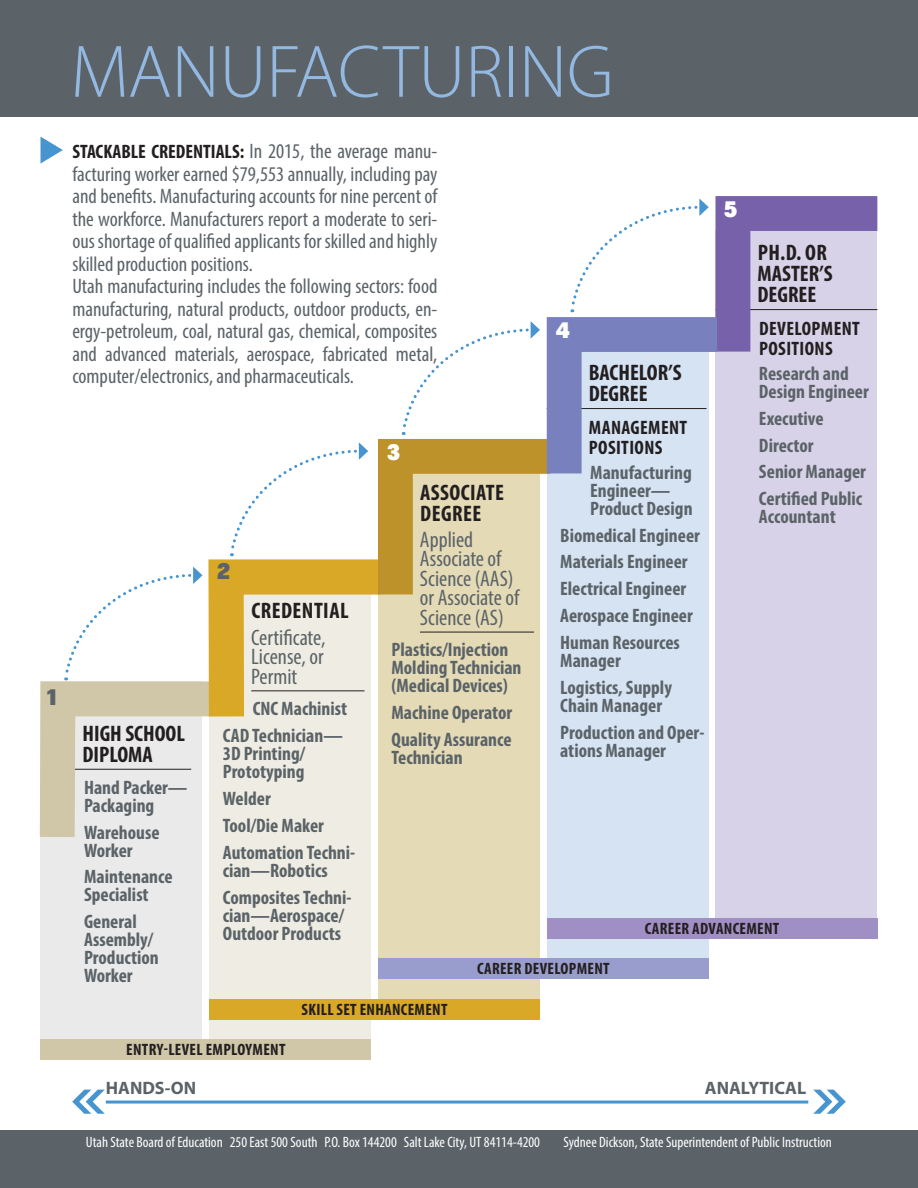
<style>
.page{position:relative;width:918px;height:1188px;background:#fff}
.page>*{position:absolute;margin:0;border:0;box-sizing:border-box;transform-origin:0 0}
.t1{font:300 75px "Myriad Pro";color:#93b8e1}
.t2{font:condensed 22.5px/19.5px "Myriad Pro";color:#5b6368;text-align:justify}
.t3{font:700 condensed 22.5px/21px "Myriad Pro";color:#231f20}
.t4{font:700 condensed 22.5px/21px "Myriad Pro";letter-spacing:.02em;color:#231f20}
.t5{font:21.9px "Fortana";color:#5b6368}
.t6{font:21.75px "Fortana";color:#fff}
.t7{font:21.75px "Fortana";color:#5b6368}
.t8{font:condensed 21px/22.5px "Myriad Pro";color:#5b6368}
.t9{font:700 condensed 19.5px/26.8px "Myriad Pro";color:#5b6368}
.t10{font:700 condensed 19.5px/19.5px "Myriad Pro";letter-spacing:.02em;color:#231f20}
.t11{font:700 18px "Myriad Pro";color:#5b6368}
.t12{font:700 condensed 16.5px "Myriad Pro";letter-spacing:.02em;color:#231f20}
.t13{font:condensed 15px "Myriad Pro";color:#fff}
.s1{font-weight:700;font-size:19.5px;color:#231f20}
</style>
<div class="page">
<div style="left:0;top:0;width:918px;height:117px;background:#5b6368"></div>
<div style="left:40px;top:681px;width:162px;height:359px;background:#eaeaea"></div>
<div style="left:716px;top:230px;width:162px;height:688px;background:#d7d2e7"></div>
<div style="left:548px;top:344px;width:161px;height:614px;background:#d6e3f3"></div>
<div style="left:209px;top:593px;width:162px;height:447px;background:#efede3"></div>
<div style="left:378px;top:453px;width:162px;height:564px;background:#e4dab6"></div>
<svg style="left:67px;top:574px;width:124px;height:90px"></svg>
<svg style="left:233px;top:442px;width:128px;height:100px"></svg>
<svg style="left:404px;top:328px;width:125px;height:94px"></svg>
<svg style="left:573px;top:205px;width:125px;height:94px"></svg>
<svg style="left:41px;top:137px;width:22px;height:26px"></svg>
<hr style="left:420px;top:632px;width:114px;height:1px;background:#231f20">
<div style="left:40px;top:1039px;width:331px;height:21px;background:#cfc7a8"></div>
<div style="left:378px;top:958px;width:331px;height:21px;background:#999dcd"></div>
<div style="left:209px;top:999px;width:331px;height:20px;background:#d8a826"></div>
<div style="left:0;top:1130px;width:918px;height:58px;background:#5b6368"></div>
<hr style="left:106px;top:1101px;width:702px;height:3px;background:#4695d0">
<svg style="left:813px;top:1090px;width:33px;height:24px"></svg>
<svg style="left:72px;top:1090px;width:33px;height:24px"></svg>
<div style="left:547px;top:918px;width:331px;height:20px;background:#a08fc4"></div>
<svg style="left:39px;top:664px;width:153px;height:173px"></svg>
<svg style="left:191px;top:542px;width:174px;height:210px"></svg>
<svg style="left:361px;top:424px;width:187px;height:205px"></svg>
<svg style="left:699px;top:196px;width:179px;height:190px"></svg>
<svg style="left:529px;top:300px;width:223px;height:208px"></svg>
<h1 class="t1" style="left:70px;top:27px;width:545px">MANUFACTURING</h1>
<p class="t7" style="left:46px;top:685px;width:15px">1</p>
<p class="t8" style="left:72px;top:140px;width:367px"><span class="s1">STACKABLE CREDENTIALS:</span> In 2015, the average manu&shy;facturing worker earned $79,553 annually, including pay and benefits. Manufacturing accounts for nine percent of the workforce. Manufacturers report a moderate to seri&shy;ous shortage of qualified applicants for skilled and highly skilled production positions.<br>Utah manufacturing includes the following sectors: food manufacturing, natural products, outdoor products, en&shy;ergy-petroleum, coal, natural gas, chemical, composites and advanced materials, aerospace, fabricated metal, computer/electronics, and pharmaceuticals.</p>
<p class="t6" style="left:724px;top:197px;width:15px">5</p>
<p class="t3" style="left:757px;top:242px;width:77px">PH.D. OR<br>MASTER’S<br>DEGREE</p>
<p class="t10" style="left:759px;top:319px;width:102px">DEVELOPMENT<br>POSITIONS</p>
<p class="t9" style="left:759px;top:364px;width:111px;line-height:18px">Research and<br>Design Engineer</p>
<p class="t9" style="left:759px;top:404px;width:109px">Executive<br>Director<br>Senior Manager<br>Certified Public</p>
<p class="t9" style="left:759px;top:503px;width:78px">Accountant</p>
<p class="t6" style="left:556px;top:319px;width:15px">4</p>
<p class="t3" style="left:589px;top:362px;width:94px">BACHELOR’S<br>DEGREE</p>
<p class="t10" style="left:589px;top:418px;width:100px">MANAGEMENT<br>POSITIONS</p>
<p class="t9" style="left:590px;top:463px;width:104px;line-height:18px">Manufacturing<br>Engineer—<br>Product Design</p>
<p class="t9" style="left:560px;top:521px;width:141px">Biomedical Engineer<br>Materials Engineer<br>Electrical Engineer<br>Aerospace Engineer<br>Human Resources</p>
<p class="t9" style="left:560px;top:647px;width:113px">Manager<br>Logistics, Supply</p>
<p class="t9" style="left:560px;top:692px;width:146px">Chain Manager<br>Production and Oper-</p>
<p class="t9" style="left:560px;top:737px;width:107px">ations Manager</p>
<p class="t6" style="left:387px;top:440px;width:15px">3</p>
<p class="t4" style="left:420px;top:481px;width:85px">ASSOCIATE<br>DEGREE</p>
<p class="t2" style="left:420px;top:529px;width:101px;text-align:left">Applied<br>Associate of<br>Science (AAS) or Associate of<br>Science (AS)</p>
<p class="t9" style="left:392px;top:641px;width:132px;line-height:18px">Plastics/Injection<br>Molding Technician (Medical Devices)</p>
<p class="t9" style="left:392px;top:699px;width:122px">Machine Operator<br>Quality Assurance</p>
<p class="t9" style="left:392px;top:744px;width:73px">Technician</p>
<p class="t5" style="left:217px;top:559px;width:15px">2</p>
<p class="t4" style="left:251px;top:600px;width:99px">CREDENTIAL</p>
<p class="t2" style="left:251px;top:627px;width:76px">Certificate, License, or Permit</p>
<p class="t9" style="left:223px;top:695px;width:126px;text-align:right">CNC Machinist<br>CAD Technician—</p>
<p class="t9" style="left:223px;top:744px;width:84px;line-height:18px">3D Printing/<br>Prototyping</p>
<p class="t9" style="left:223px;top:785px;width:134px">Welder<br>Tool/Die Maker<br>Automation Techni-</p>
<p class="t9" style="left:223px;top:857px;width:130px">cian—Robotics<br>Composites Techni-</p>
<p class="t9" style="left:223px;top:906px;width:123px;line-height:18px">cian—Aerospace/<br>Outdoor Products</p>
<p class="t3" style="left:82px;top:723px;width:104px">HIGH SCHOOL<br>DIPLOMA</p>
<p class="t9" style="left:84px;top:778px;width:105px;line-height:18px">Hand Packer—<br>Packaging</p>
<p class="t9" style="left:84px;top:823px;width:77px;line-height:18px">Warehouse<br>Worker</p>
<p class="t9" style="left:84px;top:868px;width:90px;line-height:18px">Maintenance<br>Specialist</p>
<p class="t9" style="left:84px;top:912px;width:76px;line-height:18px">General<br>Assembly/<br>Production<br>Worker</p>
<p class="t12" style="left:645px;top:918px;width:136px">CAREER ADVANCEMENT</p>
<p class="t12" style="left:477px;top:959px;width:134px">CAREER DEVELOPMENT</p>
<p class="t12" style="left:126px;top:1039px;width:161px">ENTRY-LEVEL EMPLOYMENT</p>
<p class="t12" style="left:302px;top:999px;width:147px">SKILL SET ENHANCEMENT</p>
<p class="t11" style="left:106px;top:1076px;width:92px">HANDS-ON</p>
<p class="t11" style="left:705px;top:1076px;width:103px">ANALYTICAL</p>
<p class="t13" style="left:86px;top:1133px;width:456px">Utah State Board of Education 250 East 500 South P.O. Box 144200 Salt Lake City, UT 84114-4200</p>
<p class="t13" style="left:564px;top:1133px;width:270px">Sydnee Dickson, State Superintendent of Public Instruction</p>
</div>
